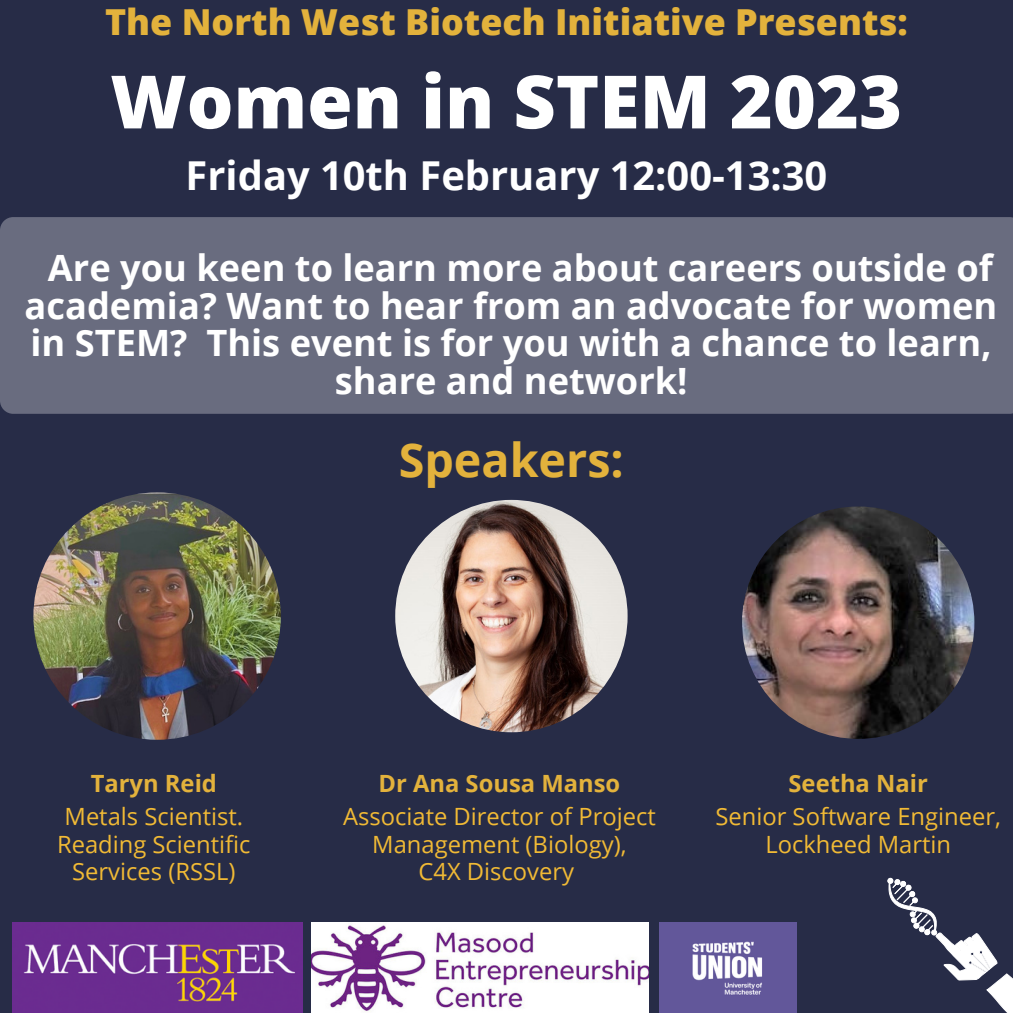
<style>
.page{position:relative;width:1013px;height:1013px;background:#fff}
.page>*{position:absolute;margin:0;border:0;box-sizing:border-box;transform-origin:0 0}
.t1{font:800 73.62px "Open Sans";color:#fff}
.t2{font:700 46.62px "Open Sans";color:#e3b23c}
.t3{font:700 39.88px "Open Sans";color:#fff}
.t4{font:700 36.25px/37.6px "Open Sans";color:#fff;text-align:center}
.t5{font:800 35.75px "Open Sans";color:#e3b23c}
.t6{font:23.75px/27.2px "Open Sans";color:#f1ba35;text-align:center}
.t7{font:700 23.75px "Open Sans";color:#e3b23c}
</style>
<div class="page">
<div style="left:0;top:0;width:1012px;height:1012px;background:#272c47"></div>
<img style="left:395px;top:500px;width:232px;height:232px;border-radius:50%">
<img style="left:12px;top:922px;width:290px;height:90px">
<svg style="left:887px;top:878px;width:125px;height:134px"></svg>
<img style="left:311px;top:922px;width:337px;height:90px">
<img style="left:659px;top:922px;width:137px;height:90px">
<img style="left:33px;top:492px;width:248px;height:247px;border-radius:50%">
<img style="left:742px;top:506px;width:232px;height:233px;border-radius:50%">
<div style="left:0;top:217px;width:1012px;height:197px;background:#696c7f"></div>
<h3 class="t5" style="left:105px;top:-3px;width:804px">The North West Biotech Initiative Presents:</h3>
<h1 class="t1" style="left:110px;top:50px;width:793px">Women in STEM 2023</h1>
<h3 class="t3" style="left:186px;top:147px;width:643px">Friday 10th February 12:00-13:30</h3>
<h3 class="t4" style="left:25px;top:248px;width:974px">Are you keen to learn more about careers outside of academia? Want to hear from an advocate for women in STEM? This event is for you with a chance to learn, share and network!</h3>
<h2 class="t2" style="left:399px;top:427px;width:227px">Speakers:</h2>
<p class="t7" style="left:91px;top:766px;width:128px">Taryn Reid</p>
<p class="t6" style="left:57px;top:802px;width:195px">Metals Scientist.<br>Reading Scientific<br>Services (RSSL)</p>
<p class="t7" style="left:378px;top:766px;width:243px">Dr Ana Sousa Manso</p>
<p class="t6" style="left:343px;top:802px;width:314px">Associate Director of Project<br>Management (Biology),<br>C4X Discovery</p>
<p class="t7" style="left:788px;top:766px;width:141px">Seetha Nair</p>
<p class="t6" style="left:715px;top:802px;width:287px">Senior Software Engineer,<br>Lockheed Martin</p>
</div>
